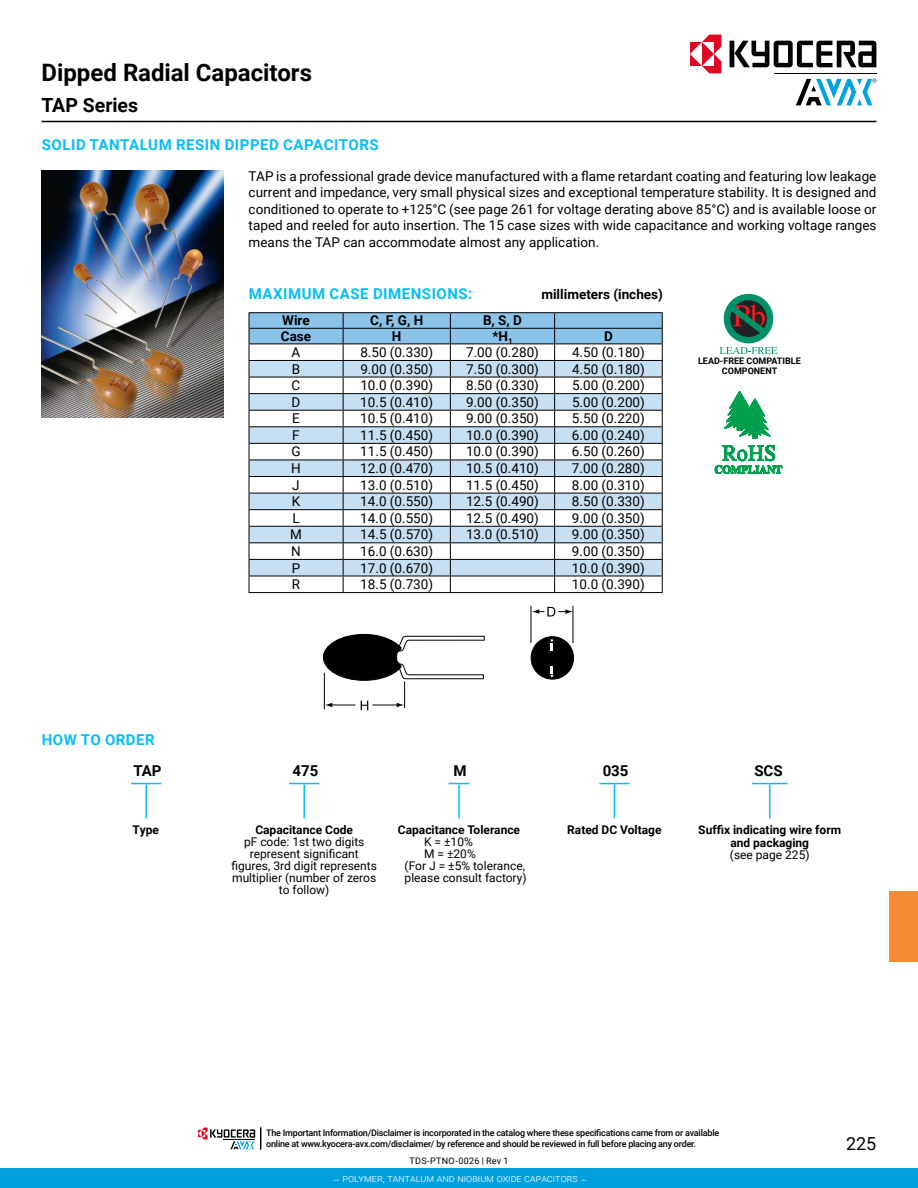
<style>
.page{position:relative;width:918px;height:1188px;background:#fff}
.page>*{position:absolute;margin:0;border:0;box-sizing:border-box;transform-origin:0 0}
.t1{font:700 24px "Roboto";color:#000}
.t2{font:700 19.5px "Roboto";color:#000}
.t3{font:18px "Roboto";color:#000}
.t4{font:700 15px "Roboto";letter-spacing:.035em;color:#06bef7}
.t5{font:700 15px "Roboto";color:#000}
.t6{font:13.5px/16.5px "Roboto";color:#000;text-align:justify}
.t7{font:700 13.5px "Roboto";color:#000}
.t8{font:12px/12px "Roboto";color:#000;text-align:center}
.t9{font:700 12px/13.5px "Roboto";color:#000;text-align:center}
.t10{font:300 10.5px "Roboto";color:#fff}
.t11{font:500 9px/10.8px "Roboto";letter-spacing:-.025em;color:#000}
.t12{font:700 9px/10.5px "Roboto";color:#000;text-align:center}
.t13{font:9px "Roboto";letter-spacing:.03em;color:#000}
</style>
<div class="page">
<hr style="left:42px;top:121px;width:834px;height:1px;background:#000">
<div style="left:889px;top:891px;width:29px;height:70px;background:#f78b31"></div>
<img style="left:42px;top:171px;width:182px;height:247px">
<hr style="left:249px;top:312px;width:94px;height:1px;background:#000">
<hr style="left:343px;top:312px;width:107px;height:1px;background:#000">
<hr style="left:450px;top:312px;width:105px;height:1px;background:#000">
<hr style="left:555px;top:312px;width:108px;height:1px;background:#000">
<svg style="left:249px;top:313px;width:414px;height:279px"></svg>
<hr style="left:249px;top:592px;width:94px;height:1px;background:#000">
<hr style="left:343px;top:592px;width:107px;height:1px;background:#000">
<hr style="left:450px;top:592px;width:105px;height:1px;background:#000">
<hr style="left:555px;top:592px;width:108px;height:1px;background:#000">
<div style="left:531px;top:637px;width:43px;height:42px;background:#000;border-radius:50%"></div>
<div style="left:531px;top:636px;width:43px;height:43px;border:1px solid #000;border-radius:50%"></div>
<hr style="left:573px;top:606px;width:1px;height:37px;background:#000">
<hr style="left:531px;top:606px;width:1px;height:37px;background:#000">
<svg style="left:323px;top:634px;width:162px;height:76px"></svg>
<svg style="left:532px;top:607px;width:41px;height:9px"></svg>
<svg style="left:551px;top:639px;width:2px;height:12px"></svg>
<svg style="left:551px;top:666px;width:2px;height:11px"></svg>
<hr style="left:145px;top:785px;width:2px;height:33px;background:#06bef7">
<hr style="left:131px;top:783px;width:30px;height:1px;background:#06bef7">
<hr style="left:303px;top:785px;width:2px;height:33px;background:#06bef7">
<hr style="left:289px;top:783px;width:30px;height:1px;background:#06bef7">
<hr style="left:458px;top:785px;width:2px;height:33px;background:#06bef7">
<svg style="left:448px;top:783px;width:22px;height:1px"></svg>
<hr style="left:614px;top:785px;width:1px;height:33px;background:#06bef7">
<hr style="left:599px;top:783px;width:31px;height:1px;background:#06bef7">
<hr style="left:769px;top:785px;width:1px;height:33px;background:#06bef7">
<hr style="left:752px;top:783px;width:35px;height:1px;background:#06bef7">
<div style="left:0;top:1169px;width:918px;height:19px;background:#00a0df"></div>
<svg style="left:690px;top:34px;width:186px;height:440px"></svg>
<svg style="left:198px;top:1127px;width:63px;height:23px"></svg>
<h1 class="t1" style="left:42px;top:56px;width:272px">Dipped Radial Capacitors</h1>
<h2 class="t2" style="left:42px;top:92px;width:98px">TAP Series</h2>
<p class="t4" style="left:42px;top:134px;width:338px">SOLID TANTALUM RESIN DIPPED CAPACITORS</p>
<p class="t6" style="left:249px;top:167px;width:629px">TAP is a professional grade device manufactured with a flame retardant coating and featuring low leakage current and impedance, very small physical sizes and exceptional temperature stability. It is designed and conditioned to operate to +125°C (see page 261 for voltage derating above 85°C) and is available loose or taped and reeled for auto insertion. The 15 case sizes with wide capacitance and working voltage ranges means the TAP can accommodate almost any application.</p>
<p class="t4" style="left:249px;top:283px;width:225px">MAXIMUM CASE DIMENSIONS:</p>
<p class="t7" style="left:541px;top:285px;width:123px">millimeters (inches)</p>
<p class="t7" style="left:282px;top:311px;width:29px">Wire</p>
<p class="t7" style="left:370px;top:311px;width:55px">C, F, G, H</p>
<p class="t7" style="left:483px;top:311px;width:41px">B, S, D</p>
<p class="t7" style="left:281px;top:327px;width:32px">Case</p>
<p class="t7" style="left:392px;top:327px;width:11px">H</p>
<p class="t7" style="left:492px;top:327px;width:22px">*H<sub>1</sub></p>
<p class="t7" style="left:604px;top:327px;width:10px">D</p>
<p class="t6" style="left:292px;top:343px;width:10px">A</p>
<p class="t6" style="left:360px;top:343px;width:74px">8.50 (0.330)</p>
<p class="t6" style="left:466px;top:343px;width:74px">7.00 (0.280)</p>
<p class="t6" style="left:572px;top:343px;width:74px">4.50 (0.180)</p>
<p class="t6" style="left:292px;top:360px;width:10px">B</p>
<p class="t6" style="left:360px;top:360px;width:74px">9.00 (0.350)</p>
<p class="t6" style="left:466px;top:360px;width:74px">7.50 (0.300)</p>
<p class="t6" style="left:572px;top:360px;width:74px">4.50 (0.180)</p>
<p class="t6" style="left:292px;top:377px;width:10px">C</p>
<p class="t6" style="left:360px;top:377px;width:74px">10.0 (0.390)</p>
<p class="t6" style="left:466px;top:377px;width:74px">8.50 (0.330)</p>
<p class="t6" style="left:572px;top:377px;width:74px">5.00 (0.200)</p>
<p class="t6" style="left:292px;top:393px;width:10px">D</p>
<p class="t6" style="left:360px;top:393px;width:74px">10.5 (0.410)</p>
<p class="t6" style="left:466px;top:393px;width:74px">9.00 (0.350)</p>
<p class="t6" style="left:572px;top:393px;width:74px">5.00 (0.200)</p>
<p class="t6" style="left:292px;top:410px;width:9px">E</p>
<p class="t6" style="left:360px;top:410px;width:74px">10.5 (0.410)</p>
<p class="t6" style="left:466px;top:410px;width:74px">9.00 (0.350)</p>
<p class="t6" style="left:572px;top:410px;width:74px">5.50 (0.220)</p>
<p class="t6" style="left:292px;top:426px;width:9px">F</p>
<p class="t6" style="left:360px;top:426px;width:74px">11.5 (0.450)</p>
<p class="t6" style="left:466px;top:426px;width:74px">10.0 (0.390)</p>
<p class="t6" style="left:572px;top:426px;width:74px">6.00 (0.240)</p>
<p class="t6" style="left:291px;top:443px;width:11px">G</p>
<p class="t6" style="left:360px;top:443px;width:74px">11.5 (0.450)</p>
<p class="t6" style="left:466px;top:443px;width:74px">10.0 (0.390)</p>
<p class="t6" style="left:572px;top:443px;width:74px">6.50 (0.260)</p>
<p class="t6" style="left:291px;top:459px;width:11px">H</p>
<p class="t6" style="left:360px;top:459px;width:74px">12.0 (0.470)</p>
<p class="t6" style="left:466px;top:459px;width:74px">10.5 (0.410)</p>
<p class="t6" style="left:572px;top:459px;width:74px">7.00 (0.280)</p>
<p class="t6" style="left:292px;top:476px;width:9px">J</p>
<p class="t6" style="left:360px;top:476px;width:74px">13.0 (0.510)</p>
<p class="t6" style="left:466px;top:476px;width:74px">11.5 (0.450)</p>
<p class="t6" style="left:572px;top:476px;width:74px">8.00 (0.310)</p>
<p class="t6" style="left:292px;top:493px;width:10px">K</p>
<p class="t6" style="left:360px;top:493px;width:74px">14.0 (0.550)</p>
<p class="t6" style="left:466px;top:493px;width:74px">12.5 (0.490)</p>
<p class="t6" style="left:572px;top:493px;width:74px">8.50 (0.330)</p>
<p class="t6" style="left:292px;top:509px;width:9px">L</p>
<p class="t6" style="left:360px;top:509px;width:74px">14.0 (0.550)</p>
<p class="t6" style="left:466px;top:509px;width:74px">12.5 (0.490)</p>
<p class="t6" style="left:572px;top:509px;width:74px">9.00 (0.350)</p>
<p class="t6" style="left:290px;top:526px;width:13px">M</p>
<p class="t6" style="left:360px;top:526px;width:74px">14.5 (0.570)</p>
<p class="t6" style="left:466px;top:526px;width:74px">13.0 (0.510)</p>
<p class="t6" style="left:572px;top:526px;width:74px">9.00 (0.350)</p>
<p class="t6" style="left:291px;top:542px;width:11px">N</p>
<p class="t6" style="left:360px;top:542px;width:74px">16.0 (0.630)</p>
<p class="t6" style="left:572px;top:542px;width:74px">9.00 (0.350)</p>
<p class="t6" style="left:292px;top:559px;width:10px">P</p>
<p class="t6" style="left:360px;top:559px;width:74px">17.0 (0.670)</p>
<p class="t6" style="left:572px;top:559px;width:74px">10.0 (0.390)</p>
<p class="t6" style="left:292px;top:576px;width:10px">R</p>
<p class="t6" style="left:360px;top:576px;width:74px">18.5 (0.730)</p>
<p class="t6" style="left:572px;top:576px;width:74px">10.0 (0.390)</p>
<p class="t12" style="left:698px;top:355px;width:104px">LEAD-FREE COMPATIBLE<br>COMPONENT</p>
<p class="t4" style="left:42px;top:729px;width:114px">HOW TO ORDER</p>
<p class="t5" style="left:133px;top:760px;width:30px">TAP</p>
<p class="t5" style="left:293px;top:760px;width:27px">475</p>
<p class="t5" style="left:454px;top:760px;width:15px">M</p>
<p class="t5" style="left:603px;top:760px;width:27px">035</p>
<p class="t5" style="left:754px;top:760px;width:30px">SCS</p>
<p class="t9" style="left:132px;top:822px;width:28px">Type</p>
<p class="t9" style="left:698px;top:822px;width:144px">Suffix indicating wire form and packaging</p>
<p class="t8" style="left:730px;top:849px;width:81px">(see page 225)</p>
<p class="t9" style="left:567px;top:822px;width:96px">Rated DC Voltage</p>
<p class="t9" style="left:255px;top:822px;width:99px">Capacitance Code</p>
<p class="t8" style="left:231px;top:835px;width:147px">pF code: 1st two digits represent significant figures, 3rd digit represents multiplier (number of zeros to follow)</p>
<p class="t9" style="left:398px;top:822px;width:124px">Capacitance Tolerance</p>
<p class="t8" style="left:424px;top:835px;width:50px">K = ±10%</p>
<p class="t8" style="left:424px;top:847px;width:53px">M = ±20%</p>
<p class="t8" style="left:405px;top:859px;width:122px">(For J = ±5% tolerance,</p>
<p class="t8" style="left:405px;top:871px;width:123px">please consult factory)</p>
<p class="t11" style="left:266px;top:1127px;width:455px">The Important Information/Disclaimer is incorporated in the catalog where these specifications came from or available online at www.kyocera-avx.com/disclaimer/ by reference and should be reviewed in full before placing any order.</p>
<p class="t13" style="left:410px;top:1155px;width:100px">TDS-PTNO-0026 | Rev 1</p>
<p class="t10" style="left:333px;top:1171px;width:256px">– polymer, tantalum and niobium oxide capacitors –</p>
<h3 class="t3" style="left:846px;top:1131px;width:32px">225</h3>
</div>
